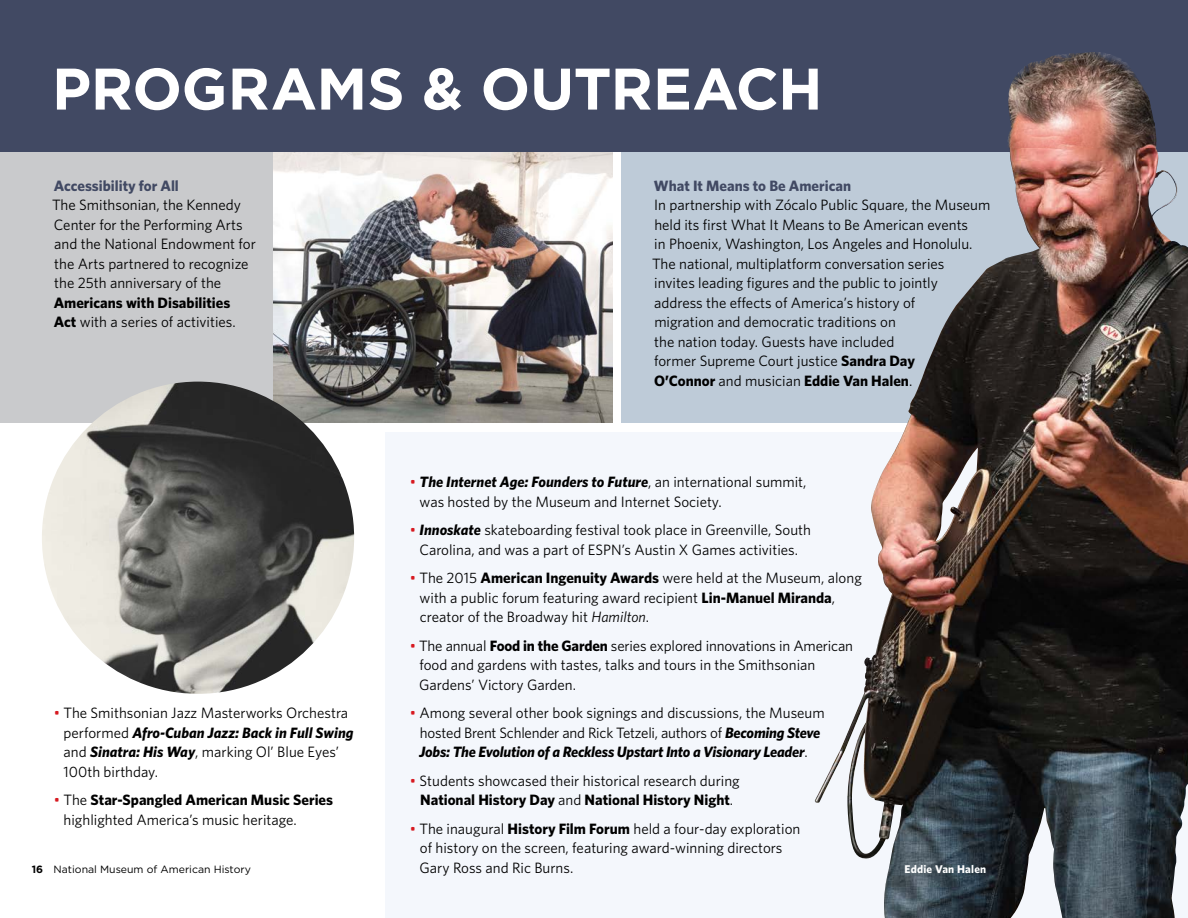
<style>
.page{position:relative;width:1188px;height:918px;background:#fff}
.page>*{position:absolute;margin:0;border:0;box-sizing:border-box;transform-origin:0 0}
.t1{font:700 58.5px "Gotham";letter-spacing:-.005em;color:#fff}
.t2{font:15px/19.5px "Whitney";color:#000}
.t3{font:700 15px/19.5px "Whitney";color:#000}
.t4{font:700 15px "Whitney";color:#414963}
.t5{font:700 11.25px "Whitney";letter-spacing:.02em;color:#fff}
.t6{font:10.5px "Gotham";color:#000}
.s1{font-weight:400}
.s2{color:#d71920}
.s3{font-weight:700;font-style:italic}
.s4{font-weight:700}
.s5{font-style:italic}
</style>
<div class="page">
<svg style="left:385px;top:432px;width:803px;height:486px;fill:#f4f7fc"></svg>
<img style="left:621px;top:152px;width:567px;height:271px">
<div style="left:0;top:146px;width:344px;height:277px;background:#c9cacc"></div>
<img style="left:274px;top:152px;width:339px;height:271px">
<div style="left:0;top:0;width:1188px;height:152px;background:#414963"></div>
<img style="left:42px;top:382px;width:312px;height:312px;border-radius:156px">
<img style="left:815px;top:148px;width:225px;height:770px">
<img style="left:1007px;top:52px;width:150px;height:96px">
<h1 class="t1" style="left:52px;top:55px;width:772px">PROGRAMS &amp; OUTREACH</h1>
<p class="t4" style="left:54px;top:175px;width:127px">Accessibility for All</p>
<p class="t2" style="left:52px;top:195px;width:205px">The Smithsonian, the Kennedy<br>Center for the Performing Arts and the National Endowment for the Arts partnered to recognize the 25th anniversary of the</p>
<p class="t3" style="left:54px;top:292px;width:184px">Americans with Disabilities<br>Act <span class="s1">with a series of activities.</span></p>
<p class="t2" style="left:64px;top:703px;width:291px;text-indent:-10px"><span class="s2">•</span> The Smithsonian Jazz Masterworks Orchestra performed <span class="s3">Afro-Cuban Jazz: Back in Full Swing </span>and <span class="s3">Sinatra: His Way</span>, marking Ol’ Blue Eyes’ 100th birthday.</p>
<p class="t2" style="left:64px;top:790px;width:271px;text-indent:-10px"><span class="s2">•</span> The <span class="s4">Star-Spangled American Music Series </span>highlighted America’s music heritage.</p>
<p class="t6" style="left:32px;top:863px;width:221px"><span class="s4">16</span> National Museum of American History</p>
<p class="t4" style="left:654px;top:175px;width:199px">What It Means to Be American</p>
<p class="t2" style="left:652px;top:195px;width:340px">In partnership with Zócalo Public Square, the Museum held its first What It Means to Be American events<br>in Phoenix, Washington, Los Angeles and Honolulu.<br>The national, multiplatform conversation series<br>invites leading figures and the public to jointly<br>address the effects of America’s history of<br>migration and democratic traditions on<br>the nation today. Guests have included<br>former Supreme Court justice <span class="s4">Sandra Day<br>O’Connor</span> and musician <span class="s4">Eddie Van Halen</span>.</p>
<p class="t2" style="left:420px;top:472px;width:388px;text-indent:-10px"><span class="s2">•</span> <span class="s3">The Internet Age: Founders to Future</span>, an international summit, was hosted by the Museum and Internet Society.</p>
<p class="t2" style="left:410px;top:520px;width:403px;text-align:center"><span class="s2">•</span> <span class="s3">Innoskate</span> skateboarding festival took place in Greenville, South<br>Carolina, and was a part of ESPN’s Austin X Games activities.</p>
<p class="t2" style="left:420px;top:568px;width:444px;text-indent:-10px"><span class="s2">•</span> The 2015 <span class="s4">American Ingenuity Awards</span> were held at the Museum, along with a public forum featuring award recipient <span class="s4">Lin-Manuel Miranda</span>, creator of the Broadway hit <span class="s5">Hamilton</span>.</p>
<p class="t2" style="left:419px;top:635px;width:435px;text-indent:-9px"><span class="s2">•</span> The annual <span class="s4">Food in the Garden</span> series explored innovations in American food and gardens with tastes, talks and tours in the Smithsonian<br>Gardens’ Victory Garden.</p>
<p class="t2" style="left:410px;top:703px;width:416px;text-align:center"><span class="s2">•</span> Among several other book signings and discussions, the Museum hosted Brent Schlender and Rick Tetzeli, authors of <span class="s3">Becoming Steve<br>Jobs: The Evolution of a Reckless Upstart Into a Visionary Leader</span>.</p>
<p class="t2" style="left:410px;top:770px;width:331px;text-align:center"><span class="s2">•</span> Students showcased their historical research during<br><span class="s4">National History Day</span> and <span class="s4">National History Night</span>.</p>
<p class="t2" style="left:420px;top:818px;width:382px;text-indent:-10px"><span class="s2">•</span> The inaugural <span class="s4">History Film Forum</span> held a four-day exploration of history on the screen, featuring award-winning directors<br>Gary Ross and Ric Burns.</p>
<p class="t5" style="left:904px;top:862px;width:83px">Eddie Van Halen</p>
</div>
